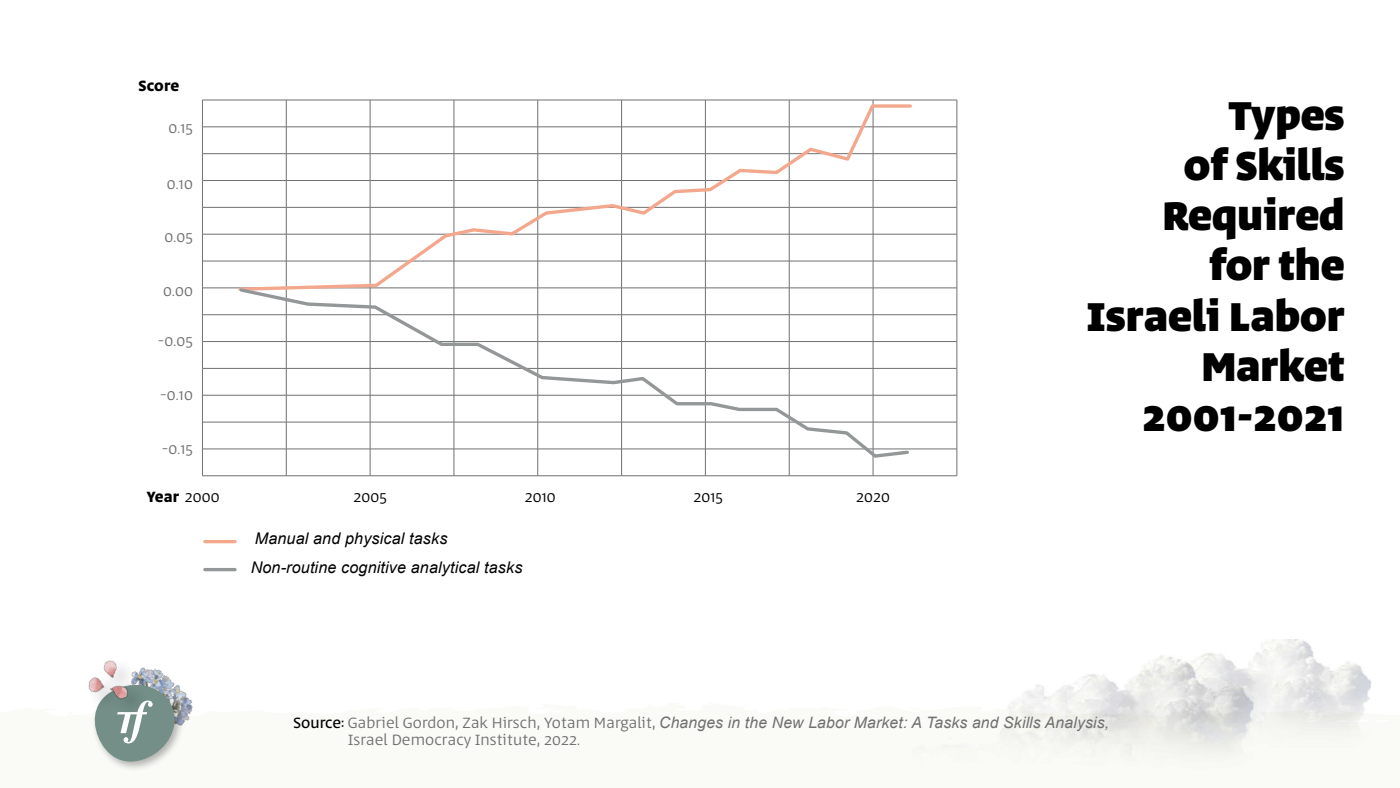
<style>
.page{position:relative;width:1400px;height:788px;background:#fff}
.page>*{position:absolute;margin:0;border:0;box-sizing:border-box;transform-origin:0 0}
.t1{font:900 45.67px/50.3px "Abraham";color:#000;text-align:right}
.t2{font:300 16.76px "Abraham";letter-spacing:.01em;color:#707070}
.t3{font:300 16.76px "Abraham";letter-spacing:.01em;color:#000}
.t4{font:700 16.76px "Abraham";letter-spacing:.01em;color:#000}
.t5{font:italic 16.1px "Arial";letter-spacing:.01em;color:#000}
.t6{font:italic 15.75px "Arial";letter-spacing:.01em;color:#707070}
.s1{font-weight:300}
.s2{font-family:"Abraham";font-style:normal;font-size:16.8px;color:#000}
.s3{font-family:"Abraham";font-weight:300;font-style:normal;font-size:16.76px}
</style>
<div class="page">
<img style="left:913px;top:639px;width:458px;height:123px">
<img style="left:152px;top:668px;width:41px;height:53px">
<div style="left:91px;top:681px;width:94px;height:91px;background:#000;opacity:.3"></div>
<svg style="left:91px;top:679px;width:89px;height:88px"></svg>
<img style="left:88px;top:660px;width:64px;height:65px">
<hr style="left:205px;top:568px;width:30px;height:3px;background:#939798">
<hr style="left:873px;top:127px;width:84px;height:1px;background:#707070">
<hr style="left:203px;top:127px;width:83px;height:1px;background:#707070">
<hr style="left:873px;top:153px;width:84px;height:1px;background:#707070">
<hr style="left:203px;top:153px;width:83px;height:1px;background:#707070">
<hr style="left:873px;top:180px;width:84px;height:1px;background:#707070">
<hr style="left:203px;top:180px;width:83px;height:1px;background:#707070">
<hr style="left:873px;top:207px;width:84px;height:1px;background:#707070">
<hr style="left:203px;top:207px;width:83px;height:1px;background:#707070">
<hr style="left:873px;top:234px;width:84px;height:1px;background:#707070">
<hr style="left:203px;top:234px;width:83px;height:1px;background:#707070">
<hr style="left:873px;top:261px;width:84px;height:1px;background:#707070">
<hr style="left:203px;top:261px;width:83px;height:1px;background:#707070">
<hr style="left:873px;top:288px;width:84px;height:1px;background:#707070">
<hr style="left:203px;top:288px;width:83px;height:1px;background:#707070">
<hr style="left:873px;top:314px;width:84px;height:1px;background:#707070">
<hr style="left:203px;top:314px;width:83px;height:1px;background:#707070">
<hr style="left:873px;top:341px;width:84px;height:1px;background:#707070">
<hr style="left:203px;top:341px;width:83px;height:1px;background:#707070">
<hr style="left:873px;top:368px;width:84px;height:1px;background:#707070">
<hr style="left:203px;top:368px;width:83px;height:1px;background:#707070">
<hr style="left:873px;top:395px;width:84px;height:1px;background:#707070">
<hr style="left:203px;top:395px;width:83px;height:1px;background:#707070">
<hr style="left:873px;top:422px;width:84px;height:1px;background:#707070">
<hr style="left:203px;top:422px;width:83px;height:1px;background:#707070">
<hr style="left:873px;top:449px;width:84px;height:1px;background:#707070">
<svg style="left:873px;top:101px;width:1px;height:374px"></svg>
<svg style="left:789px;top:101px;width:1px;height:374px"></svg>
<svg style="left:705px;top:101px;width:1px;height:374px"></svg>
<svg style="left:622px;top:101px;width:1px;height:374px"></svg>
<svg style="left:538px;top:101px;width:1px;height:374px"></svg>
<svg style="left:454px;top:101px;width:1px;height:374px"></svg>
<svg style="left:370px;top:101px;width:1px;height:374px"></svg>
<hr style="left:203px;top:449px;width:83px;height:1px;background:#707070">
<svg style="left:286px;top:101px;width:1px;height:374px"></svg>
<hr style="left:873px;top:100px;width:84px;height:1px;background:#707070">
<hr style="left:789px;top:100px;width:84px;height:1px;background:#707070">
<hr style="left:705px;top:100px;width:84px;height:1px;background:#707070">
<hr style="left:622px;top:100px;width:83px;height:1px;background:#707070">
<hr style="left:538px;top:100px;width:84px;height:1px;background:#707070">
<hr style="left:454px;top:100px;width:84px;height:1px;background:#707070">
<hr style="left:370px;top:100px;width:84px;height:1px;background:#707070">
<hr style="left:286px;top:100px;width:84px;height:1px;background:#707070">
<hr style="left:202px;top:100px;width:84px;height:1px;background:#707070">
<svg style="left:957px;top:100px;width:1px;height:375px"></svg>
<svg style="left:202px;top:101px;width:1px;height:374px"></svg>
<hr style="left:873px;top:475px;width:84px;height:1px;background:#707070">
<hr style="left:789px;top:475px;width:84px;height:1px;background:#707070">
<hr style="left:705px;top:475px;width:84px;height:1px;background:#707070">
<hr style="left:622px;top:475px;width:83px;height:1px;background:#707070">
<hr style="left:538px;top:475px;width:84px;height:1px;background:#707070">
<hr style="left:454px;top:475px;width:84px;height:1px;background:#707070">
<hr style="left:370px;top:475px;width:84px;height:1px;background:#707070">
<hr style="left:286px;top:475px;width:84px;height:1px;background:#707070">
<hr style="left:202px;top:475px;width:84px;height:1px;background:#707070">
<svg style="left:237px;top:103px;width:677px;height:186px"></svg>
<svg style="left:237px;top:286px;width:674px;height:173px"></svg>
<hr style="left:205px;top:540px;width:30px;height:3px;background:#f3a88e">
<p class="t4" style="left:138px;top:75px;width:42px">Score</p>
<p class="t2" style="left:168px;top:116px;width:26px">0.15</p>
<p class="t2" style="left:167px;top:172px;width:27px">0.10</p>
<p class="t2" style="left:165px;top:225px;width:30px">0.05</p>
<p class="t2" style="left:163px;top:279px;width:31px">0.00</p>
<p class="t2" style="left:158px;top:329px;width:36px">-0.05</p>
<p class="t2" style="left:160px;top:383px;width:34px">-0.10</p>
<p class="t2" style="left:162px;top:436px;width:33px">-0.15</p>
<p class="t4" style="left:147px;top:486px;width:74px">Year <span class="s1">2000</span></p>
<p class="t3" style="left:354px;top:485px;width:35px">2005</p>
<p class="t5" style="left:255px;top:527px;width:194px">Manual and physical tasks</p>
<p class="t3" style="left:525px;top:485px;width:32px">2010</p>
<p class="t5" style="left:251px;top:557px;width:273px">Non-routine cognitive analytical tasks</p>
<p class="t3" style="left:693px;top:485px;width:31px">2015</p>
<p class="t3" style="left:856px;top:485px;width:35px">2020</p>
<p class="t1" style="left:1229px;top:89px;width:118px">Types</p>
<p class="t1" style="left:1184px;top:139px;width:162px">of Skills</p>
<p class="t1" style="left:1162px;top:189px;width:184px">Required</p>
<p class="t1" style="left:1208px;top:239px;width:138px">for the</p>
<p class="t1" style="left:1087px;top:290px;width:260px">Israeli Labor<br>Market</p>
<p class="t1" style="left:1142px;top:390px;width:204px">2001-2021</p>
<p class="t6" style="left:293px;top:712px;width:818px"><span class="s2">Source:</span> <span class="s3">Gabriel Gordon, Zak Hirsch, Yotam Margalit,</span> Changes in the New Labor Market A: Tasks and Skills Analysis,</p>
<p class="t2" style="left:348px;top:728px;width:233px">Israel Democracy Institute, 2022.</p>
</div>
